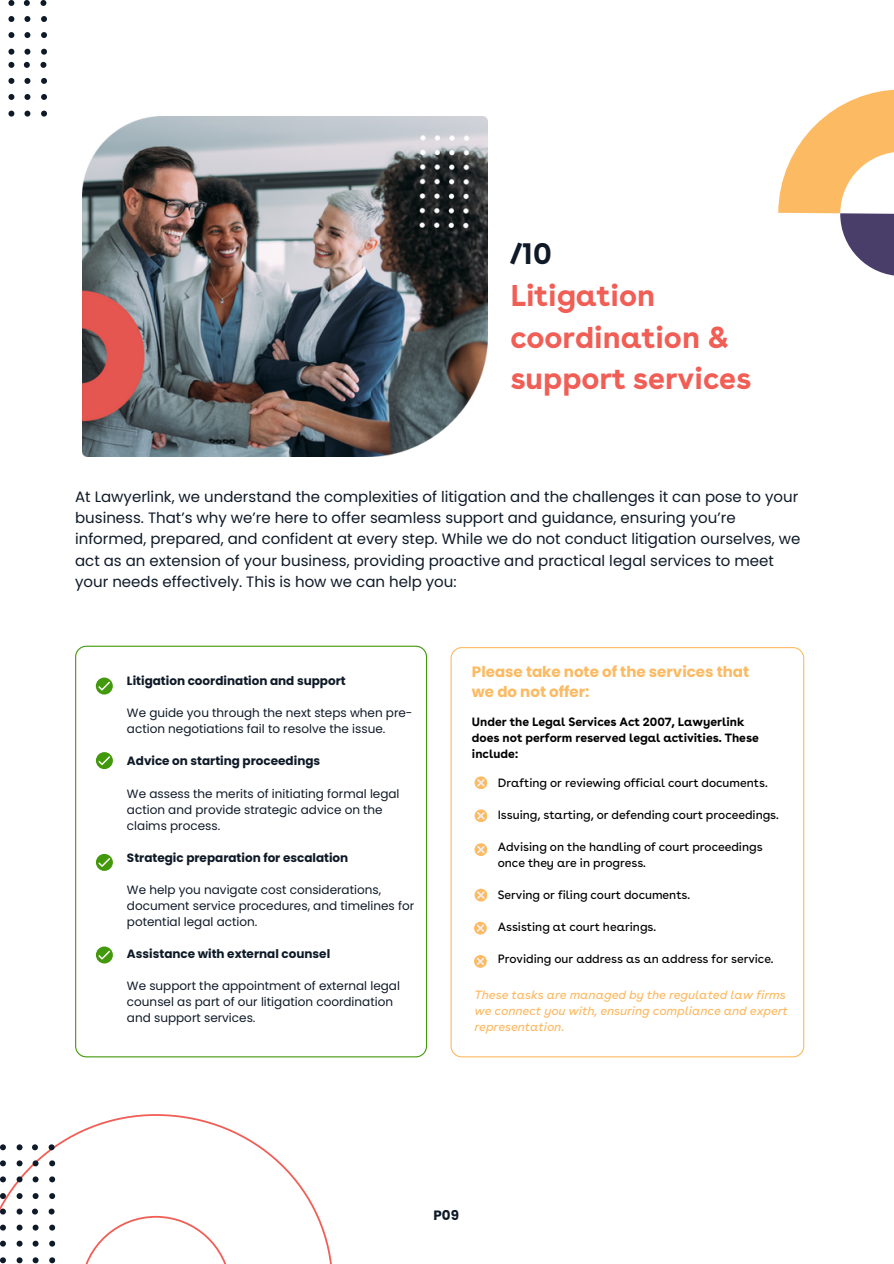
<style>
.page{position:relative;width:894px;height:1264px;background:#fff}
.page>*{position:absolute;margin:0;border:0;box-sizing:border-box;transform-origin:0 0}
.t1{font:700 30px/41.7px "Buenos Aires";color:#f05e56}
.t2{font:15px/21.3px "Poppins";color:#0f1a28}
.t3{font:700 15px/20.2px "Poppins";color:#fcba63}
.t4{font:700 13.5px "Poppins";color:#0f1a28}
.t5{font:12px/16px "Poppins";color:#0f1a28}
.t6{font:12px/16px "Buenos Aires";color:#000}
.t7{font:700 12px "Poppins";color:#0f1a28}
.t8{font:italic 12px/16px "Buenos Aires";color:#fcba63}
.t9{font:700 12px/16px "Buenos Aires";color:#000}
.s1{color:#0f1a28}
</style>
<div class="page">
<svg style="left:8px;top:0;width:39px;height:55px"></svg>
<svg style="left:8px;top:62px;width:39px;height:55px"></svg>
<img style="left:82px;top:117px;width:405px;height:339px">
<svg style="left:75px;top:645px;width:352px;height:412px"></svg>
<svg style="left:96px;top:677px;width:17px;height:17px"></svg>
<svg style="left:96px;top:752px;width:17px;height:17px"></svg>
<svg style="left:96px;top:853px;width:17px;height:17px"></svg>
<svg style="left:96px;top:946px;width:17px;height:17px"></svg>
<svg style="left:450px;top:647px;width:353px;height:410px"></svg>
<svg style="left:474px;top:809px;width:13px;height:12px"></svg>
<svg style="left:477px;top:812px;width:7px;height:7px"></svg>
<svg style="left:474px;top:843px;width:13px;height:12px"></svg>
<svg style="left:477px;top:845px;width:7px;height:8px"></svg>
<svg style="left:474px;top:888px;width:13px;height:13px"></svg>
<svg style="left:477px;top:891px;width:7px;height:7px"></svg>
<svg style="left:474px;top:921px;width:12px;height:13px"></svg>
<svg style="left:476px;top:924px;width:8px;height:7px"></svg>
<div style="left:474px;top:955px;width:12px;height:12px;background:#fcba63;border-radius:50%"></div>
<svg style="left:476px;top:957px;width:8px;height:8px"></svg>
<svg style="left:0;top:1114px;width:332px;height:149px"></svg>
<svg style="left:778px;top:89px;width:115px;height:187px"></svg>
<svg style="left:0;top:1208px;width:55px;height:55px"></svg>
<svg style="left:0;top:1144px;width:55px;height:54px"></svg>
<p class="t1" style="left:510px;top:233px;width:242px"><span class="s1">/10<br></span>Litigation coordination &amp; support services</p>
<h5 class="t2" style="left:75px;top:486px;width:726px">At Lawyerlink, we understand the complexities of litigation and the challenges it can pose to your business. That’s why we’re here to offer seamless support and guidance, ensuring you’re informed, prepared, and confident at every step. While we do not conduct litigation ourselves, we act as an extension of your business, providing proactive and practical legal services to meet your needs effectively. This is how we can help you:</h5>
<p class="t7" style="left:127px;top:673px;width:220px">Litigation coordination and support</p>
<p class="t5" style="left:127px;top:705px;width:287px">We guide you through the next steps when pre&shy;action negotiations fail to resolve the issue.</p>
<p class="t7" style="left:127px;top:753px;width:195px">Advice on starting proceedings</p>
<p class="t5" style="left:127px;top:785px;width:274px">We assess the merits of initiating formal legal action and provide strategic advice on the claims process.</p>
<h1 class="t7" style="left:127px;top:849px;width:223px">Strategic preparation for escalation</h1>
<h4 class="t5" style="left:127px;top:881px;width:288px">We help you navigate cost considerations, document service procedures, and timelines for potential legal action.</h4>
<p class="t7" style="left:127px;top:945px;width:205px">Assistance with external counsel</p>
<p class="t5" style="left:127px;top:977px;width:274px">We support the appointment of external legal counsel as part of our litigation coordination and support services.</p>
<h5 class="t3" style="left:472px;top:661px;width:278px">Please take note of the services that we do not offer:</h5>
<p class="t9" style="left:472px;top:713px;width:288px">Under the Legal Services Act 2007, Lawyerlink does not perform reserved legal activities. These include:</p>
<p class="t6" style="left:497px;top:775px;width:271px">Drafting or reviewing official court documents.</p>
<p class="t6" style="left:497px;top:807px;width:282px">Issuing, starting, or defending court proceedings.</p>
<h5 class="t6" style="left:497px;top:839px;width:266px">Advising on the handling of court proceedings once they are in progress.</h5>
<p class="t6" style="left:497px;top:887px;width:194px">Serving or filing court documents.</p>
<h5 class="t6" style="left:497px;top:919px;width:160px">Assisting at court hearings.</h5>
<p class="t6" style="left:497px;top:951px;width:277px">Providing our address as an address for service.</p>
<h5 class="t8" style="left:474px;top:986px;width:315px">These tasks are managed by the regulated law firms we connect you with, ensuring compliance and expert representation.</h5>
<h3 class="t4" style="left:433px;top:1205px;width:27px">P09</h3>
</div>
